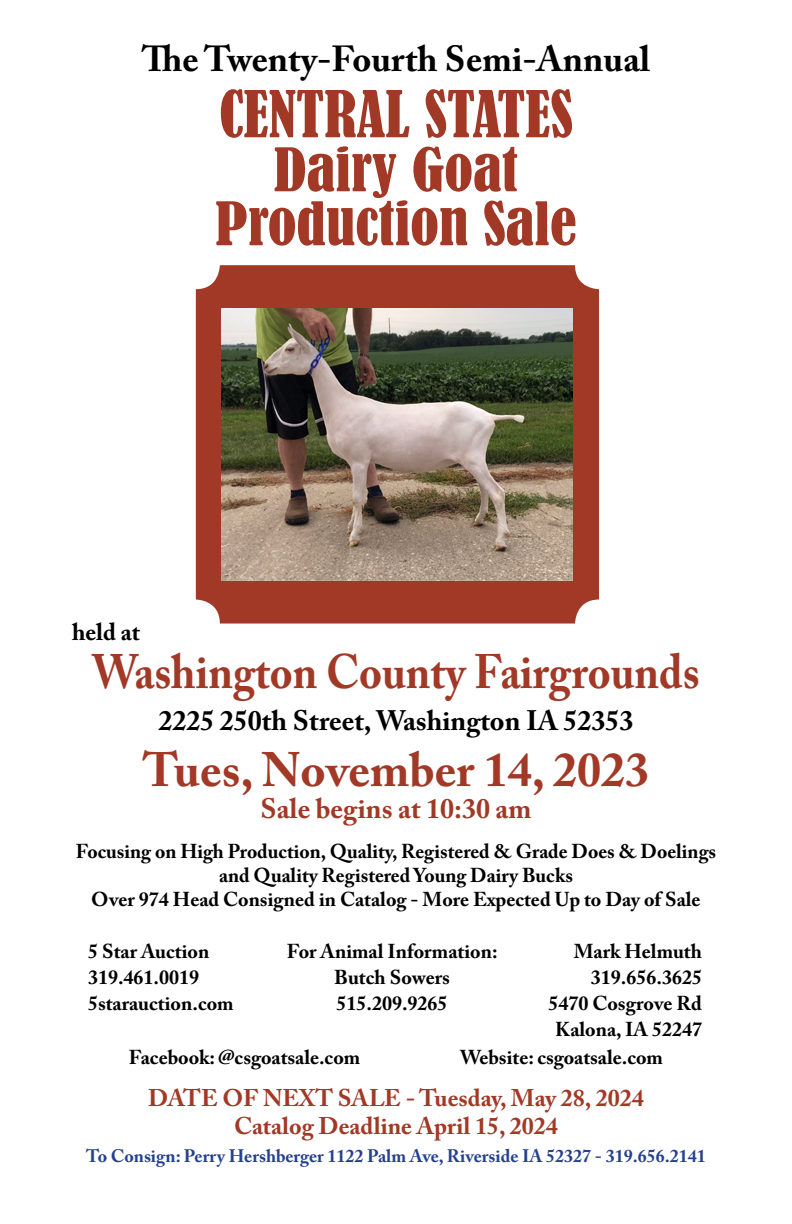
<style>
.page{position:relative;width:792px;height:1224px;background:#fff}
.page>*{position:absolute;margin:0;border:0;box-sizing:border-box;transform-origin:0 0}
.t1{font:condensed 60px "Bernard";color:#a13926}
.t2{font:condensed 55.8px/54px "Bernard";color:#a13926;text-align:center;scale:1.08 1}
.t3{font:700 48px "Adobe Caslon Pro";color:#a13926;scale:.91 1}
.t4{font:700 48px "Adobe Caslon Pro";color:#a13926}
.t5{font:700 36px "Adobe Caslon Pro";color:#000}
.t6{font:700 28px "Adobe Caslon Pro";color:#000}
.t7{font:700 28px "Adobe Caslon Pro";color:#a13926}
.t8{font:700 24px/28px "Adobe Caslon Pro";color:#a13926;text-align:center}
.t9{font:700 24px "Adobe Caslon Pro";color:#000}
.t10{font:700 20px/24px "Adobe Caslon Pro";color:#000;text-align:center}
.t11{font:700 18px "Adobe Caslon Pro";color:#25408f}
</style>
<div class="page">
<div style="left:196px;top:265px;width:403px;height:359px;background:#a13926;border-radius:24px"></div>
<img style="left:222px;top:308px;width:351px;height:273px">
<h3 class="t5" style="left:142px;top:38px;width:510px">The Twenty-Fourth Semi-Annual</h3>
<h1 class="t1" style="left:219px;top:79px;width:355px">CENTRAL STATES</h1>
<h2 class="t2" style="left:215px;top:144px;width:336px">Dairy Goat<br>Production Sale</h2>
<p class="t9" style="left:72px;top:617px;width:70px">held at</p>
<h3 class="t3" style="left:92px;top:643px;width:669px">Washington County Fairgrounds</h3>
<h3 class="t6" style="left:158px;top:704px;width:477px">2225 250th Street, Washington IA 52353</h3>
<h3 class="t4" style="left:143px;top:741px;width:508px">Tues, November 14, 2023</h3>
<h3 class="t7" style="left:261px;top:792px;width:272px">Sale begins at 10:30 am</h3>
<p class="t10" style="left:76px;top:839px;width:642px">Focusing on High Production, Quality, Registered &amp; Grade Does &amp; Doelings and Quality Registered Young Dairy Bucks<br>Over 974 Head Consigned in Catalog - More Expected Up to Day of Sale</p>
<p class="t10" style="left:88px;top:939px;width:123px">5 Star Auction</p>
<p class="t10" style="left:287px;top:939px;width:212px">For Animal Information:</p>
<p class="t10" style="left:574px;top:939px;width:130px">Mark Helmuth</p>
<p class="t10" style="left:88px;top:965px;width:113px">319.461.0019</p>
<p class="t10" style="left:334px;top:965px;width:117px">Butch Sowers</p>
<p class="t10" style="left:591px;top:965px;width:113px">319.656.3625</p>
<p class="t10" style="left:88px;top:991px;width:147px">5starauction.com</p>
<p class="t10" style="left:336px;top:991px;width:113px">515.209.9265</p>
<p class="t10" style="left:548px;top:990px;width:155px;line-height:26px">5470 Cosgrove Rd<br>Kalona, IA 52247</p>
<p class="t10" style="left:129px;top:1045px;width:233px">Facebook: @csgoatsale.com</p>
<p class="t10" style="left:460px;top:1045px;width:204px">Website: csgoatsale.com</p>
<p class="t8" style="left:148px;top:1083px;width:497px">DATE OF NEXT SALE - Tuesday, May 28, 2024<br>Catalog Deadline April 15, 2024</p>
<p class="t11" style="left:86px;top:1145px;width:621px">To Consign: Perry Hershberger 1122 Palm Ave, Riverside IA 52327 - 319.656.2141</p>
</div>
